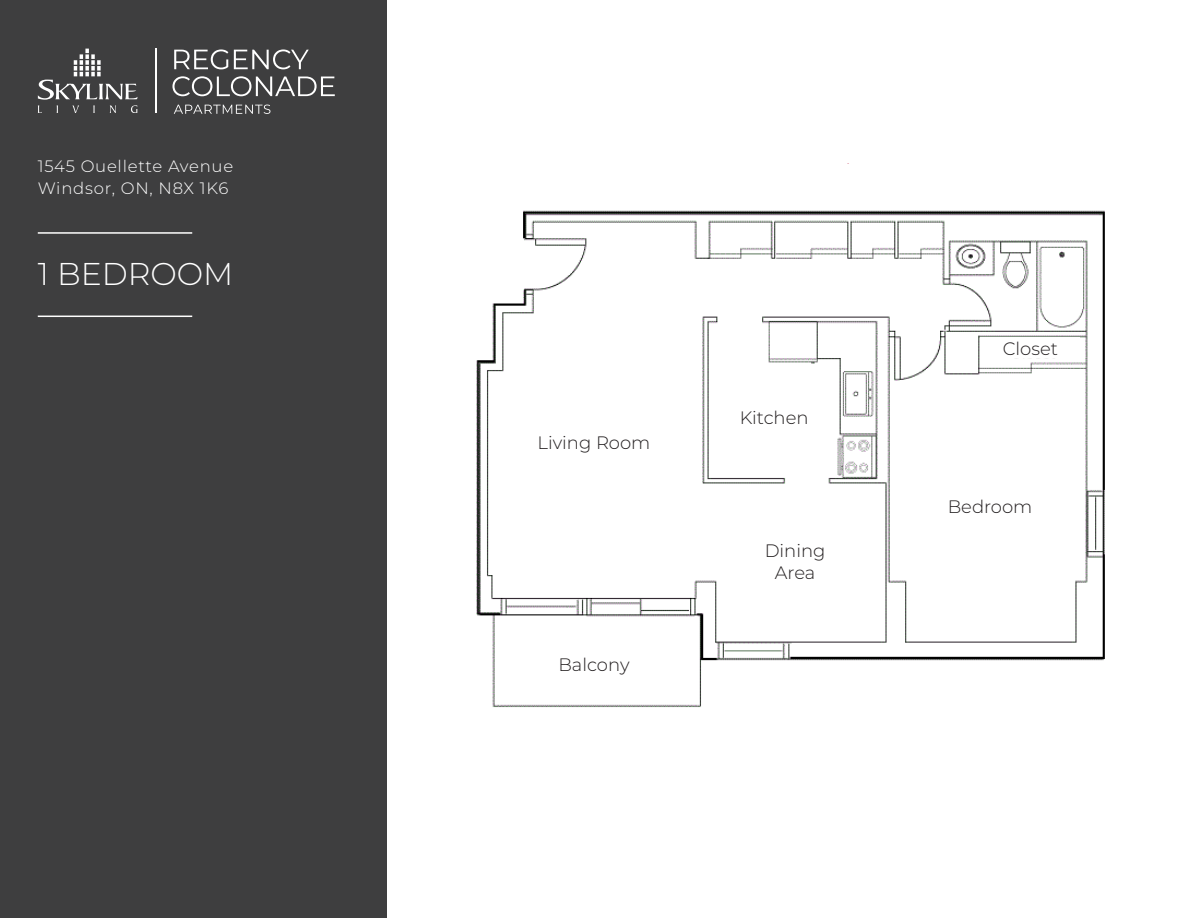
<style>
.page{position:relative;width:1188px;height:918px;background:#fff}
.page>*{position:absolute;margin:0;border:0;box-sizing:border-box;transform-origin:0 0}
.t1{font:300 31.5px "Montserrat";color:#fff}
.Label_Style{font:300 18px "Montserrat";color:#231f20}
.t2{font:300 16.5px "Montserrat";letter-spacing:.045em;color:#fff}
</style>
<div class="page">
<img style="left:476px;top:210px;width:629px;height:497px">
<div style="left:0;top:0;width:386px;height:918px;background:#3e3e3f"></div>
<hr style="left:38px;top:232px;width:154px;height:2px;background:#fff">
<hr style="left:38px;top:316px;width:154px;height:1px;background:#fff">
<div style="left:541px;top:653px;width:106px;height:23px;background:#fff"></div>
<div style="left:937px;top:496px;width:106px;height:22px;background:#fff"></div>
<div style="left:712px;top:406px;width:125px;height:23px;background:#fff"></div>
<div style="left:742px;top:540px;width:106px;height:58px;background:#fff"></div>
<div style="left:981px;top:338px;width:99px;height:20px;background:#fff"></div>
<div style="left:492px;top:432px;width:204px;height:58px;background:#fff"></div>
<svg style="left:174px;top:49px;width:54px;height:20px"></svg>
<svg style="left:234px;top:49px;width:75px;height:20px"></svg>
<svg style="left:172px;top:76px;width:163px;height:20px"></svg>
<svg style="left:38px;top:49px;width:100px;height:64px"></svg>
<svg style="left:174px;top:105px;width:96px;height:9px"></svg>
<hr style="left:155px;top:49px;width:2px;height:64px;background:#fff">
<p class="t2" style="left:38px;top:155px;width:197px">1545 Ouellette Avenue</p>
<p class="t2" style="left:38px;top:177px;width:192px">Windsor, ON, N8X 1K6</p>
<p class="t1" style="left:38px;top:252px;width:197px">1 BEDROOM</p>
<p class="Label_Style" style="left:538px;top:431px;width:114px">Living Room</p>
<p class="Label_Style" style="left:558px;top:652px;width:73px">Balcony</p>
<p class="Label_Style" style="left:740px;top:405px;width:70px">Kitchen</p>
<p class="Label_Style" style="left:765px;top:539px;width:62px">Dining</p>
<p class="Label_Style" style="left:775px;top:560px;width:42px">Area</p>
<p class="Label_Style" style="left:1003px;top:336px;width:57px">Closet</p>
<p class="Label_Style" style="left:948px;top:495px;width:86px">Bedroom</p>
</div>
